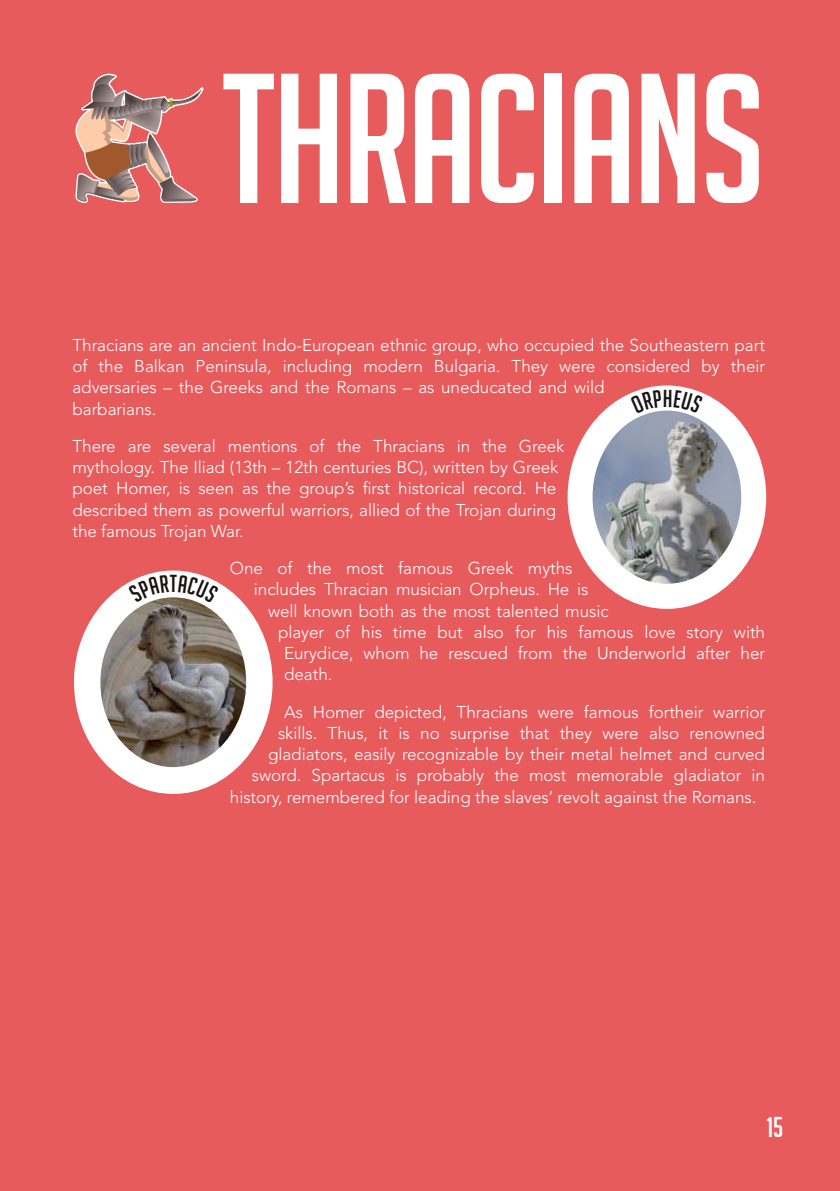
<style>
.page{position:relative;width:840px;height:1191px;background:#fff}
.page>*{position:absolute;margin:0;border:0;box-sizing:border-box;transform-origin:0 0}
.t1{font:180px "Big Noodle Titling";letter-spacing:-.015em;color:#fff}
.t2{font:28px "Big Noodle Titling";color:#fff}
.t3{font:24px "Big Noodle Titling";color:#171513}
.t4{font:300 17px/21.2px "Avenir LT Std";letter-spacing:-.005em;color:#fff}
</style>
<div class="page">
<div style="left:0;top:0;width:839px;height:1191px;background:#e75b5c"></div>
<div style="left:74px;top:570px;width:198px;height:224px;background:#fff;border-radius:50%"></div>
<div style="left:567px;top:385px;width:198px;height:224px;background:#fff;border-radius:50%"></div>
<img style="left:592px;top:410px;width:148px;height:174px;border-radius:50%">
<img style="left:100px;top:597px;width:146px;height:170px;border-radius:50%">
<svg style="left:75px;top:74px;width:128px;height:129px"></svg>
<svg style="left:128px;top:574px;width:41px;height:28px"></svg>
<svg style="left:178px;top:574px;width:41px;height:29px"></svg>
<svg style="left:630px;top:389px;width:72px;height:24px"></svg>
<h1 class="t1" style="left:221px;top:42px;width:544px">THRACIANS</h1>
<p class="t4" style="left:72px;top:336px;width:693px">Thracians are an ancient Indo-European ethnic group, who occupied the Southeastern part of the Balkan Peninsula, including modern Bulgaria. They were considered by their adversaries – the Greeks and the Romans – as uneducated and wild<br>barbarians.</p>
<p class="t4" style="left:72px;top:437px;width:493px">There are several mentions of the Thracians in the Greek mythology. The Iliad (13th – 12th centuries BC), written by Greek poet Homer, is seen as the group’s first historical record. He described them as powerful warriors, allied of the Trojan during the famous Trojan War.</p>
<p class="t4" style="left:230px;top:559px;width:344px">One of the most famous Greek myths</p>
<p class="t4" style="left:254px;top:580px;width:336px">includes Thracian musician Orpheus. He is</p>
<p class="t4" style="left:268px;top:602px;width:342px">well known both as the most talented music</p>
<p class="t4" style="left:278px;top:623px;width:488px">player of his time but also for his famous love story with</p>
<p class="t4" style="left:284px;top:644px;width:482px">Eurydice, whom he rescued from the Underworld after her</p>
<p class="t4" style="left:284px;top:665px;width:50px">death.</p>
<p class="t4" style="left:284px;top:702px;width:482px">As Homer depicted, Thracians were famous fortheir warrior</p>
<p class="t4" style="left:278px;top:724px;width:488px">skills. Thus, it is no surprise that they were also renowned</p>
<p class="t4" style="left:268px;top:745px;width:498px">gladiators, easily recognizable by their metal helmet and curved</p>
<p class="t4" style="left:252px;top:766px;width:514px">sword. Spartacus is probably the most memorable gladiator in</p>
<p class="t4" style="left:230px;top:787px;width:527px">history, remembered for leading the slaves’ revolt against the Romans.</p>
<h3 class="t3" style="left:170px;top:570px;width:9px">T</h3>
<h2 class="t2" style="left:766px;top:1112px;width:18px">15</h2>
</div>
